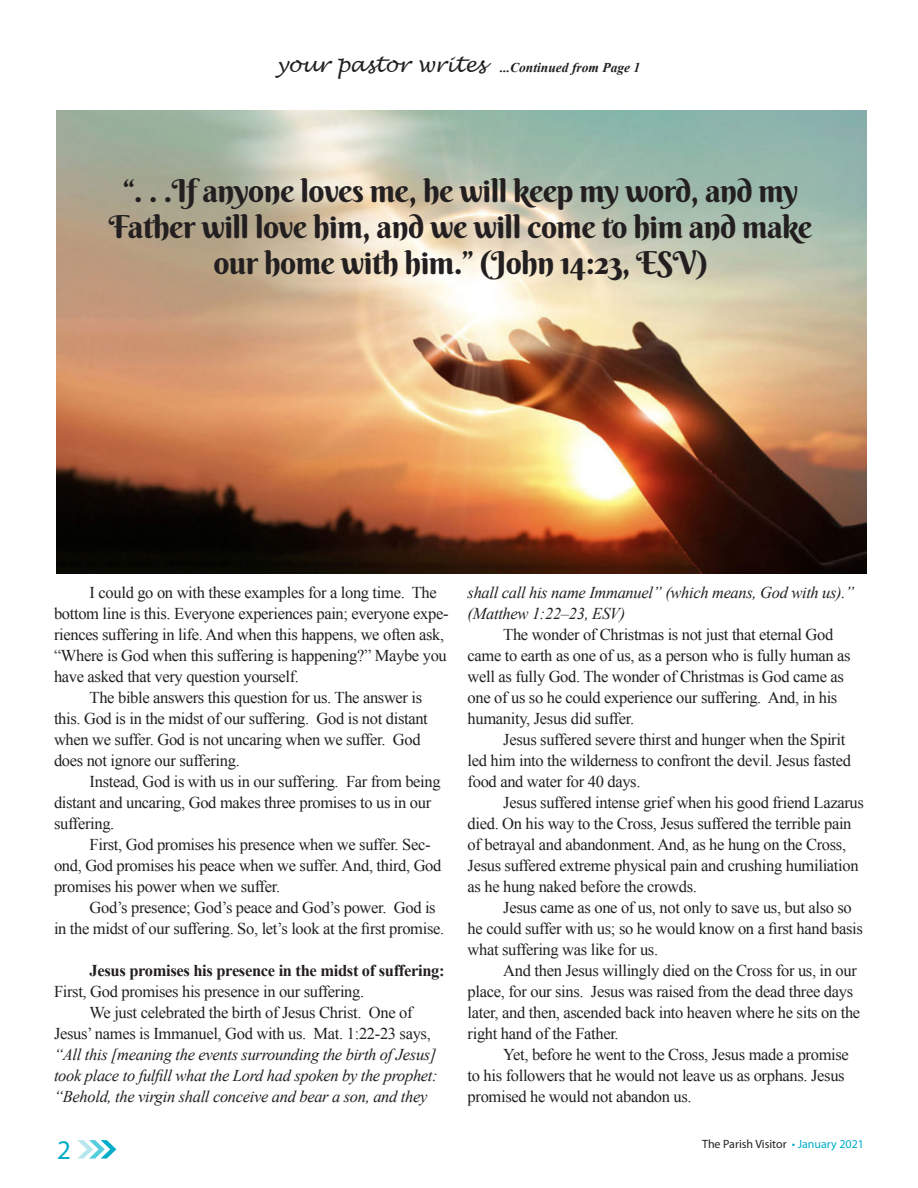
<style>
.page{position:relative;width:918px;height:1188px;background:#fff}
.page>*{position:absolute;margin:0;border:0;box-sizing:border-box;transform-origin:0 0}
.t1{font:31.5px/36px "Berkshire Swash";letter-spacing:-.02em;color:#231f20;text-align:center}
.t2{font:27px "Myriad Pro";color:#00acc8}
.t3{font:italic 21px "Lucida Handwriting";color:#231f20}
.t4{font:16.5px/21px "Times New Roman";letter-spacing:-.02em;color:#231f20}
.t5{font:italic 16.5px/21px "Times New Roman";letter-spacing:-.02em;color:#231f20}
.t6{font:700 16.5px/21px "Times New Roman";letter-spacing:-.02em;color:#231f20}
.t7{font:italic 700 13.5px "Times New Roman";color:#231f20}
.t8{font:12px "Myriad Pro";color:#231f20}
.s1{font-weight:400}
.s2{font-style:normal}
.s3{color:#00acc8}
</style>
<div class="page">
<svg style="left:77px;top:1140px;width:39px;height:19px"></svg>
<img style="left:56px;top:110px;width:810px;height:463px">
<p class="t3" style="left:276px;top:52px;width:211px">your pastor writes</p>
<p class="t7" style="left:500px;top:58px;width:142px">...Continued from Page 1</p>
<p class="t1" style="left:109px;top:172px;width:705px">“. . .If anyone loves me, he will keep my word, and my<br>Father will love him, and we will come to him and make our home with him.” (John 14:23, ESV)</p>
<p class="t4" style="left:54px;top:582px;width:396px;text-indent:36px">I could go on with these examples for a long time. The bottom line is this. Everyone experiences pain; everyone expe&shy;riences suffering in life. And when this happens, we often ask, “Where is God when this suffering is happening?” Maybe you have asked that very question yourself.</p>
<p class="t4" style="left:54px;top:687px;width:375px;text-indent:36px">The bible answers this question for us. The answer is this. God is in the midst of our suffering. God is not distant when we suffer. God is not uncaring when we suffer. God does not ignore our suffering.</p>
<p class="t4" style="left:54px;top:771px;width:388px;text-indent:36px">Instead, God is with us in our suffering. Far from being distant and uncaring, God makes three promises to us in our suffering.</p>
<p class="t4" style="left:54px;top:834px;width:389px;text-indent:36px">First, God promises his presence when we suffer. Sec&shy;ond, God promises his peace when we suffer. And, third, God promises his power when we suffer.</p>
<p class="t4" style="left:54px;top:897px;width:392px;text-indent:36px">God’s presence; God’s peace and God’s power. God is in the midst of our suffering. So, let’s look at the first promise.</p>
<p class="t6" style="left:54px;top:959px;width:392px;text-indent:36px">Jesus promises his presence in the midst of suffering:<br><span class="s1">First, God promises his presence in our suffering.</span></p>
<p class="t5" style="left:54px;top:1001px;width:385px;text-indent:36px"><span class="s2">We just celebrated the birth of Jesus Christ. One of Jesus’ names is Immanuel, God with us. Mat. 1:22-23 says, </span>“All this [meaning the events surrounding the birth of Jesus] took place to fulfill what the Lord had spoken by the prophet: “Behold, the virgin shall conceive and bear a son, and they</p>
<p class="t2" style="left:57px;top:1133px;width:15px">2</p>
<p class="t5" style="left:468px;top:581px;width:388px">shall call his name Immanuel” (which means, God with us).” (Matthew 1:22–23, ESV)</p>
<p class="t4" style="left:468px;top:624px;width:384px;text-indent:36px">The wonder of Christmas is not just that eternal God came to earth as one of us, as a person who is fully human as well as fully God. The wonder of Christmas is God came as one of us so he could experience our suffering. And, in his humanity, Jesus did suffer.</p>
<p class="t4" style="left:468px;top:729px;width:385px;text-indent:36px">Jesus suffered severe thirst and hunger when the Spirit led him into the wilderness to confront the devil. Jesus fasted food and water for 40 days.</p>
<p class="t4" style="left:468px;top:792px;width:398px;text-indent:36px">Jesus suffered intense grief when his good friend Lazarus died. On his way to the Cross, Jesus suffered the terrible pain of betrayal and abandonment. And, as he hung on the Cross, Jesus suffered extreme physical pain and crushing humiliation as he hung naked before the crowds.</p>
<p class="t4" style="left:468px;top:897px;width:397px;text-indent:36px">Jesus came as one of us, not only to save us, but also so he could suffer with us; so he would know on a first hand basis what suffering was like for us.</p>
<p class="t4" style="left:468px;top:960px;width:394px;text-indent:36px">And then Jesus willingly died on the Cross for us, in our place, for our sins. Jesus was raised from the dead three days later, and then, ascended back into heaven where he sits on the right hand of the Father.</p>
<p class="t4" style="left:468px;top:1044px;width:383px;text-indent:36px">Yet, before he went to the Cross, Jesus made a promise to his followers that he would not leave us as orphans. Jesus promised he would not abandon us.</p>
<p class="t8" style="left:702px;top:1136px;width:163px">The Parish Visitor <span class="s3">• January 2021</span></p>
</div>
